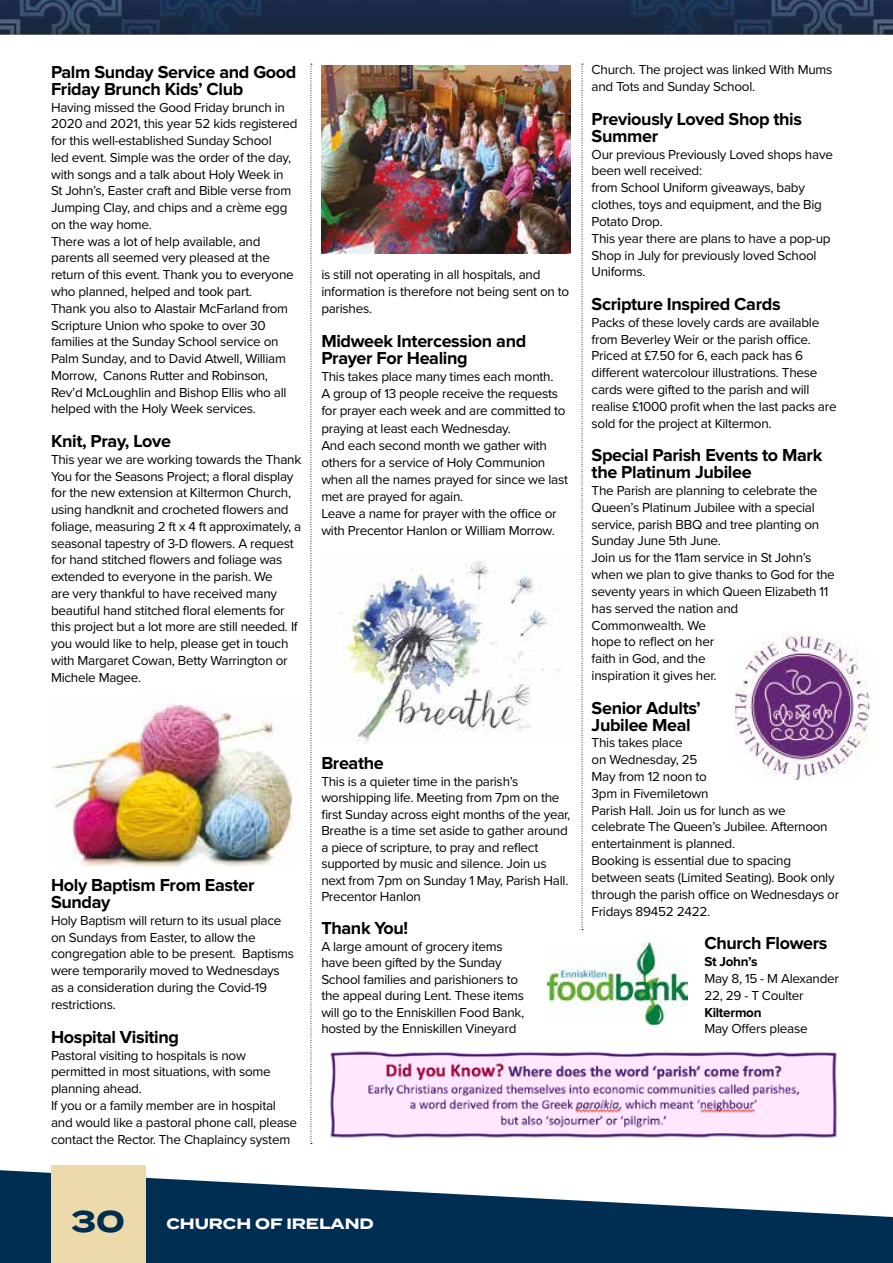
<style>
.page{position:relative;width:893px;height:1263px;background:#fff}
.page>*{position:absolute;margin:0;border:0;box-sizing:border-box;transform-origin:0 0}
.t1{font:700 30px "Termina";color:#002e52}
.t2{font:700 18px/16.8px "Proxima Nova";letter-spacing:-.02em;color:#000}
.t3{font:700 15px "Termina";color:#fff}
.t4{font:13.5px/16.8px "Proxima Nova";letter-spacing:-.02em;color:#000}
.t5{font:700 13.5px "Proxima Nova";letter-spacing:-.02em;color:#000}
</style>
<div class="page">
<img style="left:339px;top:561px;width:222px;height:182px">
<img style="left:330px;top:1051px;width:507px;height:87px">
<img style="left:321px;top:66px;width:250px;height:187px">
<img style="left:52px;top:704px;width:242px;height:162px">
<img style="left:547px;top:942px;width:141px;height:83px">
<img style="left:735px;top:632px;width:136px;height:149px">
<svg style="left:0;top:1169px;width:893px;height:94px;fill:#002e52"></svg>
<img style="left:0;top:0;width:893px;height:34px">
<div style="left:51px;top:1165px;width:94px;height:98px;background:#eddaab"></div>
<svg style="left:311px;top:64px;width:1px;height:1080px"></svg>
<svg style="left:582px;top:64px;width:1px;height:866px"></svg>
<h2 class="t2" style="left:51px;top:64px;width:247px">Palm Sunday Service and Good<br>Friday Brunch Kids’ Club</h2>
<p class="t4" style="left:51px;top:98px;width:248px">Having missed the Good Friday brunch in 2020 and 2021, this year 52 kids registered for this well-established Sunday School<br>led event. Simple was the order of the day, with songs and a talk about Holy Week in St John’s, Easter craft and Bible verse from Jumping Clay, and chips and a crème egg on the way home.<br>There was a lot of help available, and parents all seemed very pleased at the return of this event. Thank you to everyone who planned, helped and took part.<br>Thank you also to Alastair McFarland from Scripture Union who spoke to over 30 families at the Sunday School service on Palm Sunday, and to David Atwell, William Morrow, Canons Rutter and Robinson, Rev’d McLoughlin and Bishop Ellis who all helped with the Holy Week services.</p>
<h2 class="t2" style="left:51px;top:433px;width:121px">Knit, Pray, Love</h2>
<p class="t4" style="left:51px;top:450px;width:252px">This year we are working towards the Thank You for the Seasons Project; a floral display for the new extension at Kiltermon Church, using handknit and crocheted flowers and foliage, measuring 2 ft x 4 ft approximately, a seasonal tapestry of 3-D flowers. A request for hand stitched flowers and foliage was extended to everyone in the parish. We<br>are very thankful to have received many beautiful hand stitched floral elements for this project but a lot more are still needed. If you would like to help, please get in touch with Margaret Cowan, Betty Warrington or Michele Magee.</p>
<p class="t4" style="left:321px;top:265px;width:250px">is still not operating in all hospitals, and information is therefore not being sent on to parishes.</p>
<h2 class="t2" style="left:321px;top:333px;width:206px">Midweek Intercession and<br>Prayer For Healing</h2>
<p class="t4" style="left:321px;top:367px;width:248px">This takes place many times each month.<br>A group of 13 people receive the requests for prayer each week and are committed to praying at least each Wednesday.<br>And each second month we gather with others for a service of Holy Communion when all the names prayed for since we last met are prayed for again.<br>Leave a name for prayer with the office or with Precentor Hanlon or William Morrow.</p>
<h2 class="t2" style="left:51px;top:877px;width:205px">Holy Baptism From Easter<br>Sunday</h2>
<p class="t4" style="left:51px;top:911px;width:245px">Holy Baptism will return to its usual place on Sundays from Easter, to allow the congregation able to be present. Baptisms were temporarily moved to Wednesdays as a consideration during the Covid-19 restrictions.</p>
<h2 class="t2" style="left:51px;top:1029px;width:130px">Hospital Visiting</h2>
<p class="t4" style="left:51px;top:1046px;width:248px">Pastoral visiting to hospitals is now permitted in most situations, with some planning ahead.<br>If you or a family member are in hospital and would like a pastoral phone call, please contact the Rector. The Chaplaincy system</p>
<h2 class="t2" style="left:321px;top:755px;width:64px">Breathe</h2>
<p class="t4" style="left:321px;top:772px;width:251px">This is a quieter time in the parish’s worshipping life. Meeting from 7pm on the first Sunday across eight months of the year, Breathe is a time set aside to gather around a piece of scripture, to pray and reflect supported by music and silence. Join us next from 7pm on Sunday 1 May, Parish Hall.<br>Precentor Hanlon</p>
<h2 class="t2" style="left:321px;top:920px;width:88px">Thank You!</h2>
<p class="t4" style="left:321px;top:937px;width:205px">A large amount of grocery items have been gifted by the Sunday School families and parishioners to the appeal during Lent. These items will go to the Enniskillen Food Bank, hosted by the Enniskillen Vineyard</p>
<p class="t4" style="left:592px;top:61px;width:242px">Church. The project was linked With Mums and Tots and Sunday School.</p>
<h2 class="t2" style="left:592px;top:111px;width:212px">Previously Loved Shop this<br>Summer</h2>
<p class="t4" style="left:592px;top:145px;width:243px">Our previous Previously Loved shops have been well received:<br>from School Uniform giveaways, baby clothes, toys and equipment, and the Big<br>Potato Drop.<br>This year there are plans to have a pop-up<br>Shop in July for previously loved School<br>Uniforms.</p>
<h2 class="t2" style="left:592px;top:296px;width:190px">Scripture Inspired Cards</h2>
<p class="t4" style="left:592px;top:313px;width:246px">Packs of these lovely cards are available from Beverley Weir or the parish office.<br>Priced at £7.50 for 6, each pack has 6 different watercolour illustrations. These cards were gifted to the parish and will realise £1000 profit when the last packs are sold for the project at Kiltermon.</p>
<h2 class="t2" style="left:592px;top:448px;width:232px">Special Parish Events to Mark the Platinum Jubilee</h2>
<p class="t4" style="left:592px;top:481px;width:245px">The Parish are planning to celebrate the<br>Queen’s Platinum Jubilee with a special service, parish BBQ and tree planting on<br>Sunday June 5th June.<br>Join us for the 11am service in St John’s when we plan to give thanks to God for the seventy years in which Queen Elizabeth 11 has served the nation and<br>Commonwealth. We<br>hope to reflect on her<br>faith in God, and the<br>inspiration it gives her.</p>
<h2 class="t2" style="left:592px;top:700px;width:111px">Senior Adults’<br>Jubilee Meal</h2>
<p class="t4" style="left:592px;top:734px;width:249px">This takes place<br>on Wednesday, 25<br>May from 12 noon to<br>3pm in Fivemiletown<br>Parish Hall. Join us for lunch as we celebrate The Queen’s Jubilee. Afternoon entertainment is planned.<br>Booking is essential due to spacing between seats (Limited Seating). Book only through the parish office on Wednesdays or<br>Fridays 89452 2422.</p>
<h2 class="t2" style="left:704px;top:936px;width:125px">Church Flowers</h2>
<p class="t5" style="left:704px;top:955px;width:55px">St John’s</p>
<p class="t4" style="left:704px;top:969px;width:136px">May 8, 15 - M Alexander<br>22, 29 - T Coulter</p>
<p class="t5" style="left:704px;top:1006px;width:59px">Kiltermon</p>
<p class="t4" style="left:704px;top:1020px;width:105px">May Offers please</p>
<h1 class="t1" style="left:71px;top:1199px;width:55px">30</h1>
<p class="t3" style="left:166px;top:1212px;width:209px">CHURCH OF IRELAND</p>
</div>
